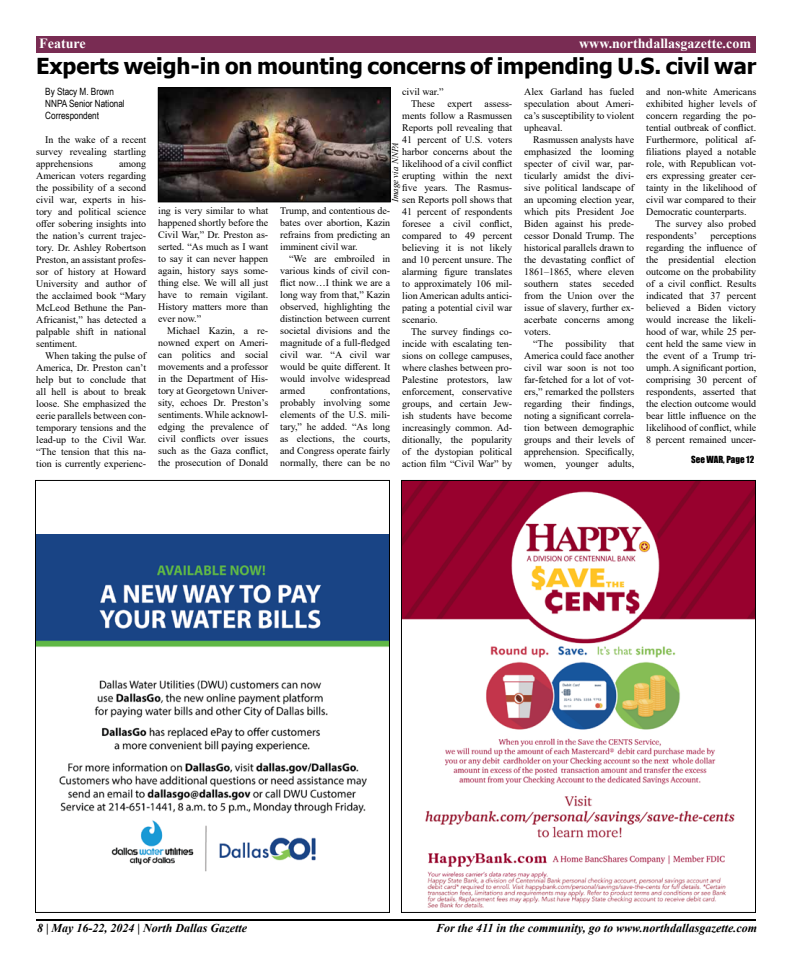
<style>
.page{position:relative;width:792px;height:972px;background:#fff}
.page>*{position:absolute;margin:0;border:0;box-sizing:border-box;transform-origin:0 0}
.t1{font:700 22px "Tahoma";letter-spacing:-.005em;color:#000}
.t2{font:700 14px "Times New Roman";color:#fff}
.t3{font:italic 700 12px "Times New Roman";color:#000}
.t4{font:10px/12px "Times New Roman";letter-spacing:-.005em;color:#000;text-align:justify}
.t5{font:10px/12px "Arial Narrow";letter-spacing:-.005em;color:#000}
.t6{font:9px "Impact";color:#000}
.t7{font:italic 9px "Times New Roman";color:#000}
</style>
<div class="page">
<hr style="left:36px;top:919px;width:720px;height:2px;background:#000">
<div style="left:36px;top:36px;width:720px;height:17px;background:#792c53"></div>
<img style="left:403px;top:482px;width:351px;height:426px">
<div style="left:401px;top:480px;width:355px;height:433px;border:1px solid #000"></div>
<img style="left:37px;top:534px;width:351px;height:338px">
<div style="left:35px;top:480px;width:355px;height:433px;border:1px solid #000"></div>
<img style="left:160px;top:89px;width:229px;height:111px">
<div style="left:158px;top:87px;width:233px;height:115px;border:1px solid #000"></div>
<h2 class="t2" style="left:39px;top:33px;width:48px">Feature</h2>
<h2 class="t2" style="left:579px;top:33px;width:173px">www.northdallasgazette.com</h2>
<h1 class="t1" style="left:36px;top:50px;width:722px">Experts weigh-in on mounting concerns of impending U.S. civil war</h1>
<p class="t5" style="left:45px;top:85px;width:81px">By Stacy M. Brown<br>NNPA Senior National<br>Correspondent</p>
<p class="t4" style="left:36px;top:133px;width:111px;text-indent:9px">In the wake of a recent survey revealing startling apprehensions</p>
<p class="t4" style="left:36px;top:157px;width:112px;text-indent:83px">among American voters regarding the possibility of a second civil war, experts in his&shy;tory and political science offer sobering insights into the nation’s current trajec&shy;tory. Dr. Ashley Robertson Preston, an assistant profes&shy;sor of history at Howard University and author of the acclaimed book “Mary McLeod Bethune the Pan-Africanist,” has detected a palpable shift in national sentiment.</p>
<p class="t4" style="left:36px;top:349px;width:112px;text-indent:9px">When taking the pulse of America, Dr. Preston can’t help but to conclude that all hell is about to break loose. She emphasized the eerie parallels between con&shy;temporary tensions and the lead-up to the Civil War. “The tension that this na&shy;tion is currently experienc-</p>
<p class="t4" style="left:158px;top:204px;width:112px">ing is very similar to what happened shortly before the Civil War,” Dr. Preston as&shy;serted. “As much as I want to say it can never happen again, history says some&shy;thing else. We will all just have to remain vigilant.<br>History matters more than ever now.”</p>
<p class="t4" style="left:158px;top:324px;width:111px;text-indent:9px">Michael Kazin, a re&shy;nowned expert on Ameri&shy;can politics and social movements and a professor in the Department of His&shy;tory at Georgetown Univer&shy;sity, echoes Dr. Preston’s sentiments. While acknowl&shy;edging the prevalence of civil conflicts over issues such as the Gaza conflict, the prosecution of Donald</p>
<p class="t4" style="left:402px;top:85px;width:43px">civil war.”</p>
<p class="t4" style="left:411px;top:97px;width:102px">These expert assess-</p>
<p class="t4" style="left:402px;top:109px;width:111px">ments follow a Rasmussen</p>
<p class="t4" style="left:402px;top:121px;width:112px">Reports poll revealing that</p>
<p class="t4" style="left:402px;top:133px;width:111px">41 percent of U.S. voters</p>
<p class="t4" style="left:402px;top:145px;width:112px">harbor concerns about the</p>
<p class="t4" style="left:402px;top:157px;width:112px">likelihood of a civil conflict</p>
<p class="t4" style="left:402px;top:169px;width:111px">erupting within the next</p>
<p class="t4" style="left:402px;top:181px;width:111px">five years. The Rasmus-</p>
<p class="t4" style="left:402px;top:193px;width:111px">sen Reports poll shows that</p>
<p class="t4" style="left:402px;top:205px;width:111px">41 percent of respondents</p>
<p class="t4" style="left:402px;top:217px;width:111px">foresee a civil conflict,</p>
<p class="t4" style="left:402px;top:229px;width:111px">compared to 49 percent</p>
<p class="t4" style="left:402px;top:241px;width:112px">believing it is not likely</p>
<p class="t4" style="left:402px;top:253px;width:111px">and 10 percent unsure. The</p>
<p class="t4" style="left:402px;top:265px;width:111px">alarming figure translates</p>
<p class="t4" style="left:402px;top:277px;width:111px">to approximately 106 mil-</p>
<p class="t4" style="left:402px;top:289px;width:111px">lion American adults antici-</p>
<p class="t4" style="left:402px;top:301px;width:112px">pating a potential civil war</p>
<p class="t4" style="left:402px;top:313px;width:37px">scenario.</p>
<p class="t4" style="left:411px;top:325px;width:102px">The survey findings co-</p>
<p class="t4" style="left:402px;top:337px;width:111px">incide with escalating ten-</p>
<p class="t4" style="left:402px;top:349px;width:112px">sions on college campuses,</p>
<p class="t4" style="left:402px;top:361px;width:111px">where clashes between pro-</p>
<p class="t4" style="left:402px;top:373px;width:111px">Palestine protestors, law</p>
<p class="t4" style="left:402px;top:385px;width:112px">enforcement, conservative</p>
<p class="t4" style="left:402px;top:397px;width:111px">groups, and certain Jew-</p>
<p class="t4" style="left:402px;top:409px;width:112px">ish students have become</p>
<p class="t4" style="left:402px;top:421px;width:111px">increasingly common. Ad-</p>
<p class="t4" style="left:402px;top:433px;width:111px">ditionally, the popularity</p>
<p class="t4" style="left:402px;top:445px;width:112px">of the dystopian political</p>
<p class="t4" style="left:402px;top:457px;width:111px">action film “Civil War” by</p>
<p class="t7" style="left:389px;top:202px;width:62px;rotate:-90deg">Image via NNPA</p>
<p class="t4" style="left:280px;top:204px;width:111px">Trump, and contentious de&shy;bates over abortion, Kazin refrains from predicting an imminent civil war.</p>
<p class="t4" style="left:280px;top:252px;width:112px;text-indent:9px">“We are embroiled in various kinds of civil con&shy;flict now…I think we are a long way from that,” Kazin observed, highlighting the distinction between current societal divisions and the magnitude of a full-fledged civil war. “A civil war would be quite different. It would involve widespread armed</p>
<p class="t4" style="left:280px;top:384px;width:111px;text-indent:50px">confrontations, probably involving some elements of the U.S. mili&shy;tary,” he added. “As long as elections, the courts, and Congress operate fairly normally, there can be no</p>
<p class="t4" style="left:524px;top:85px;width:111px">Alex Garland has fueled speculation about Ameri&shy;ca’s susceptibility to violent upheaval.</p>
<p class="t4" style="left:524px;top:133px;width:112px;text-indent:9px">Rasmussen analysts have emphasized the looming specter of civil war, par&shy;ticularly amidst the divi&shy;sive political landscape of an upcoming election year, which pits President Joe Biden against his prede&shy;cessor Donald Trump. The historical parallels drawn to the devastating conflict of 1861–1865, where eleven southern states seceded from the Union over the issue of slavery, further ex&shy;acerbate concerns among voters.</p>
<p class="t4" style="left:524px;top:337px;width:112px;text-indent:9px">“The possibility that America could face another civil war soon is not too far-fetched for a lot of vot&shy;ers,” remarked the pollsters regarding their findings, noting a significant correla&shy;tion between demographic groups and their levels of apprehension. Specifically, women, younger adults,</p>
<p class="t4" style="left:646px;top:85px;width:111px">and non-white Americans</p>
<p class="t4" style="left:646px;top:97px;width:111px">exhibited higher levels of</p>
<p class="t4" style="left:646px;top:109px;width:111px">concern regarding the po-</p>
<p class="t4" style="left:646px;top:121px;width:111px">tential outbreak of conflict.</p>
<p class="t4" style="left:646px;top:133px;width:112px">Furthermore, political af-</p>
<p class="t4" style="left:646px;top:145px;width:111px">filiations played a notable</p>
<p class="t4" style="left:646px;top:157px;width:111px">role, with Republican vot-</p>
<p class="t4" style="left:646px;top:169px;width:111px">ers expressing greater cer-</p>
<p class="t4" style="left:646px;top:181px;width:112px">tainty in the likelihood of</p>
<p class="t4" style="left:646px;top:193px;width:112px">civil war compared to their</p>
<p class="t4" style="left:646px;top:205px;width:102px">Democratic counterparts.</p>
<p class="t4" style="left:655px;top:217px;width:102px">The survey also probed</p>
<p class="t4" style="left:646px;top:229px;width:52px">respondents’</p>
<p class="t4" style="left:646px;top:229px;width:112px;text-indent:64px">perceptions regarding the influence of the presidential election outcome on the probability of a civil conflict. Results indicated that 37 percent believed a Biden victory would increase the likeli&shy;hood of war, while 25 per&shy;cent held the same view in the event of a Trump tri&shy;umph. A significant portion, comprising 30 percent of respondents, asserted that the election outcome would bear little influence on the likelihood of conflict, while 8 percent remained uncer-</p>
<p class="t6" style="left:691px;top:453px;width:65px">See WAR, Page 12</p>
<p class="t3" style="left:37px;top:920px;width:212px">8 | May 16-22, 2024 | North Dallas Gazette</p>
<p class="t3" style="left:436px;top:920px;width:322px">For the 411 in the community, go to www.northdallasgazette.com</p>
</div>
